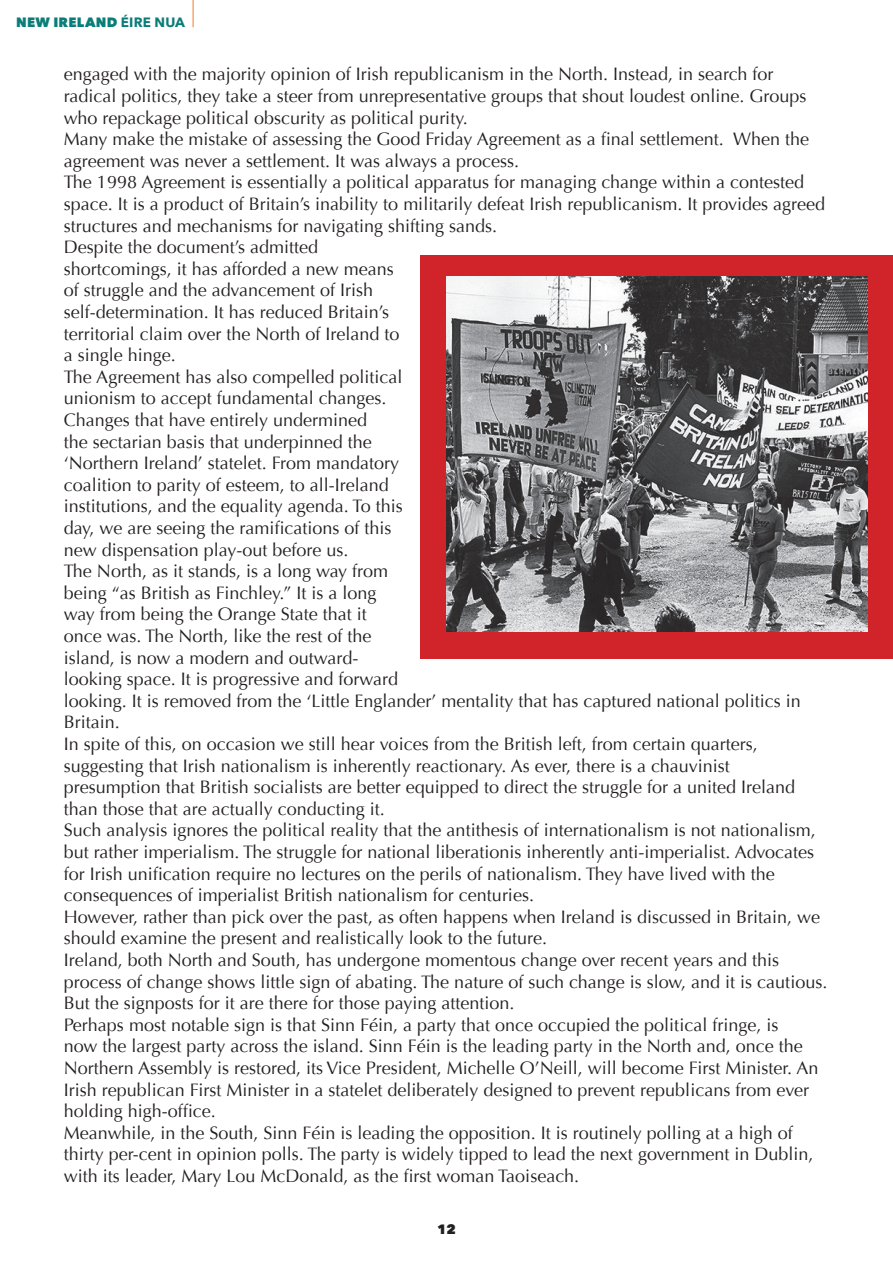
<style>
.page{position:relative;width:893px;height:1263px;background:#fff}
.page>*{position:absolute;margin:0;border:0;box-sizing:border-box;transform-origin:0 0}
.t1{font:18px/21.6px "Optima";color:#231f20}
.t2{font:800 13.5px "Avenir Next";letter-spacing:.02em;color:#0b7d79}
.t3{font:800 13.5px "Avenir Next";color:#231f20}
.s1{font-weight:700}
</style>
<div class="page">
<svg style="left:193px;top:0;width:1px;height:27px"></svg>
<div style="left:421px;top:255px;width:472px;height:404px;background:#d1232a"></div>
<img style="left:446px;top:276px;width:421px;height:355px">
<p class="t2" style="left:16px;top:14px;width:171px">NEW IRELAND <span class="s1">ÉIRE NUA</span></p>
<p class="t1" style="left:64px;top:64px;width:765px">engaged with the majority opinion of Irish republicanism in the North. Instead, in search for radical politics, they take a steer from unrepresentative groups that shout loudest online. Groups who repackage political obscurity as political purity.<br>Many make the mistake of assessing the Good Friday Agreement as a final settlement. When the agreement was never a settlement. It was always a process.<br>The 1998 Agreement is essentially a political apparatus for managing change within a contested space. It is a product of Britain’s inability to militarily defeat Irish republicanism. It provides agreed structures and mechanisms for navigating shifting sands.<br>Despite the document’s admitted<br>shortcomings, it has afforded a new means<br>of struggle and the advancement of Irish<br>self-determination. It has reduced Britain’s<br>territorial claim over the North of Ireland to<br>a single hinge.<br>The Agreement has also compelled political<br>unionism to accept fundamental changes.<br>Changes that have entirely undermined<br>the sectarian basis that underpinned the<br>‘Northern Ireland’ statelet. From mandatory<br>coalition to parity of esteem, to all-Ireland<br>institutions, and the equality agenda. To this<br>day, we are seeing the ramifications of this<br>new dispensation play-out before us.<br>The North, as it stands, is a long way from<br>being “as British as Finchley.” It is a long<br>way from being the Orange State that it<br>once was. The North, like the rest of the<br>island, is now a modern and outward-<br>looking space. It is progressive and forward<br>looking. It is removed from the ‘Little Englander’ mentality that has captured national politics in Britain.<br>In spite of this, on occasion we still hear voices from the British left, from certain quarters, suggesting that Irish nationalism is inherently reactionary. As ever, there is a chauvinist presumption that British socialists are better equipped to direct the struggle for a united Ireland than those that are actually conducting it.<br>Such analysis ignores the political reality that the antithesis of internationalism is not nationalism, but rather imperialism. The struggle for national liberationis inherently anti-imperialist. Advocates for Irish unification require no lectures on the perils of nationalism. They have lived with the consequences of imperialist British nationalism for centuries.<br>However, rather than pick over the past, as often happens when Ireland is discussed in Britain, we should examine the present and realistically look to the future.<br>Ireland, both North and South, has undergone momentous change over recent years and this process of change shows little sign of abating. The nature of such change is slow, and it is cautious.<br>But the signposts for it are there for those paying attention.<br>Perhaps most notable sign is that Sinn Féin, a party that once occupied the political fringe, is<br>now the largest party across the island. Sinn Féin is the leading party in the North and, once the Northern Assembly is restored, its Vice President, Michelle O’Neill, will become First Minister. An Irish republican First Minister in a statelet deliberately designed to prevent republicans from ever holding high-office.<br>Meanwhile, in the South, Sinn Féin is leading the opposition. It is routinely polling at a high of thirty per-cent in opinion polls. The party is widely tipped to lead the next government in Dublin, with its leader, Mary Lou McDonald, as the first woman Taoiseach.</p>
<p class="t3" style="left:437px;top:1221px;width:20px">12</p>
</div>
